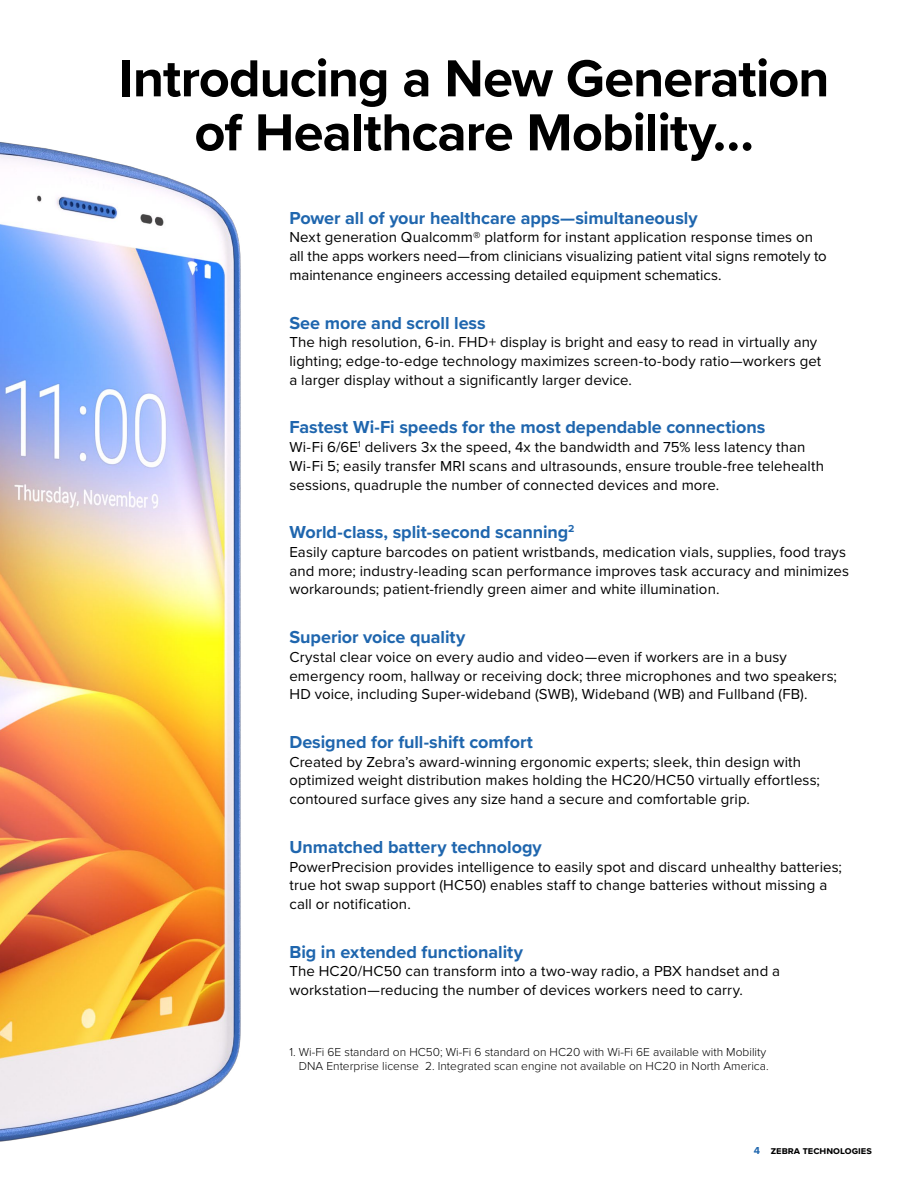
<style>
.page{position:relative;width:918px;height:1188px;background:#fff}
.page>*{position:absolute;margin:0;border:0;box-sizing:border-box;transform-origin:0 0}
.t1{font:700 54px/54px "Proxima Nova";letter-spacing:-.02em;color:#000;text-align:center}
.t2{font:700 18px "Proxima Nova";letter-spacing:-.005em;color:#1f66ae}
.t3{font:15px/18.8px "Proxima Nova";letter-spacing:.005em;color:#000}
.t4{font:300 12px/14.4px "Proxima Nova";color:#000;text-align:right}
.t5{font:700 10.5px "Proxima Nova";color:#000}
.s1{color:#1f66ae}
</style>
<div class="page">
<img style="left:0;top:142px;width:241px;height:1000px">
<h1 class="t1" style="left:119px;top:50px;width:712px">Introducing a New Generation of Healthcare Mobility…</h1>
<p class="t2" style="left:289px;top:204px;width:410px">Power all of your healthcare apps—simultaneously</p>
<p class="t3" style="left:289px;top:227px;width:539px">Next generation Qualcomm® platform for instant application response times on all the apps workers need—from clinicians visualizing patient vital signs remotely to maintenance engineers accessing detailed equipment schematics.</p>
<p class="t2" style="left:289px;top:309px;width:198px">See more and scroll less</p>
<p class="t3" style="left:289px;top:332px;width:533px">The high resolution, 6-in. FHD+ display is bright and easy to read in virtually any lighting; edge-to-edge technology maximizes screen-to-body ratio—workers get a larger display without a significantly larger device.</p>
<p class="t2" style="left:289px;top:414px;width:477px">Fastest Wi-Fi speeds for the most dependable connections</p>
<p class="t3" style="left:289px;top:437px;width:536px">Wi-Fi 6/6E<sup>1</sup> delivers 3x the speed, 4x the bandwidth and 75% less latency than<br>Wi-Fi 5; easily transfer MRI scans and ultrasounds, ensure trouble-free telehealth sessions, quadruple the number of connected devices and more.</p>
<p class="t2" style="left:289px;top:519px;width:286px">World-class, split-second scanning<sup>2</sup></p>
<p class="t3" style="left:289px;top:542px;width:561px">Easily capture barcodes on patient wristbands, medication vials, supplies, food trays and more; industry-leading scan performance improves task accuracy and minimizes workarounds; patient-friendly green aimer and white illumination.</p>
<p class="t2" style="left:289px;top:624px;width:177px">Superior voice quality</p>
<p class="t3" style="left:289px;top:647px;width:549px">Crystal clear voice on every audio and video—even if workers are in a busy emergency room, hallway or receiving dock; three microphones and two speakers;<br>HD voice, including Super-wideband (SWB), Wideband (WB) and Fullband (FB).</p>
<p class="t2" style="left:289px;top:729px;width:245px">Designed for full-shift comfort</p>
<p class="t3" style="left:289px;top:752px;width:532px">Created by Zebra’s award-winning ergonomic experts; sleek, thin design with optimized weight distribution makes holding the HC20/HC50 virtually effortless; contoured surface gives any size hand a secure and comfortable grip.</p>
<p class="t2" style="left:289px;top:833px;width:254px">Unmatched battery technology</p>
<p class="t3" style="left:289px;top:856px;width:554px">PowerPrecision provides intelligence to easily spot and discard unhealthy batteries; true hot swap support (HC50) enables staff to change batteries without missing a call or notification.</p>
<p class="t2" style="left:289px;top:938px;width:235px">Big in extended functionality</p>
<p class="t3" style="left:289px;top:961px;width:492px">The HC20/HC50 can transform into a two-way radio, a PBX handset and a workstation—reducing the number of devices workers need to carry.</p>
<p class="t4" style="left:289px;top:1044px;width:481px">1. Wi-Fi 6E standard on HC50; Wi-Fi 6 standard on HC20 with Wi-Fi 6E available with Mobility<br>DNA Enterprise license 2. Integrated scan engine not available on HC20 in North America.</p>
<p class="t5" style="left:754px;top:1142px;width:120px"><span class="s1">4</span> zebra technologies</p>
</div>
